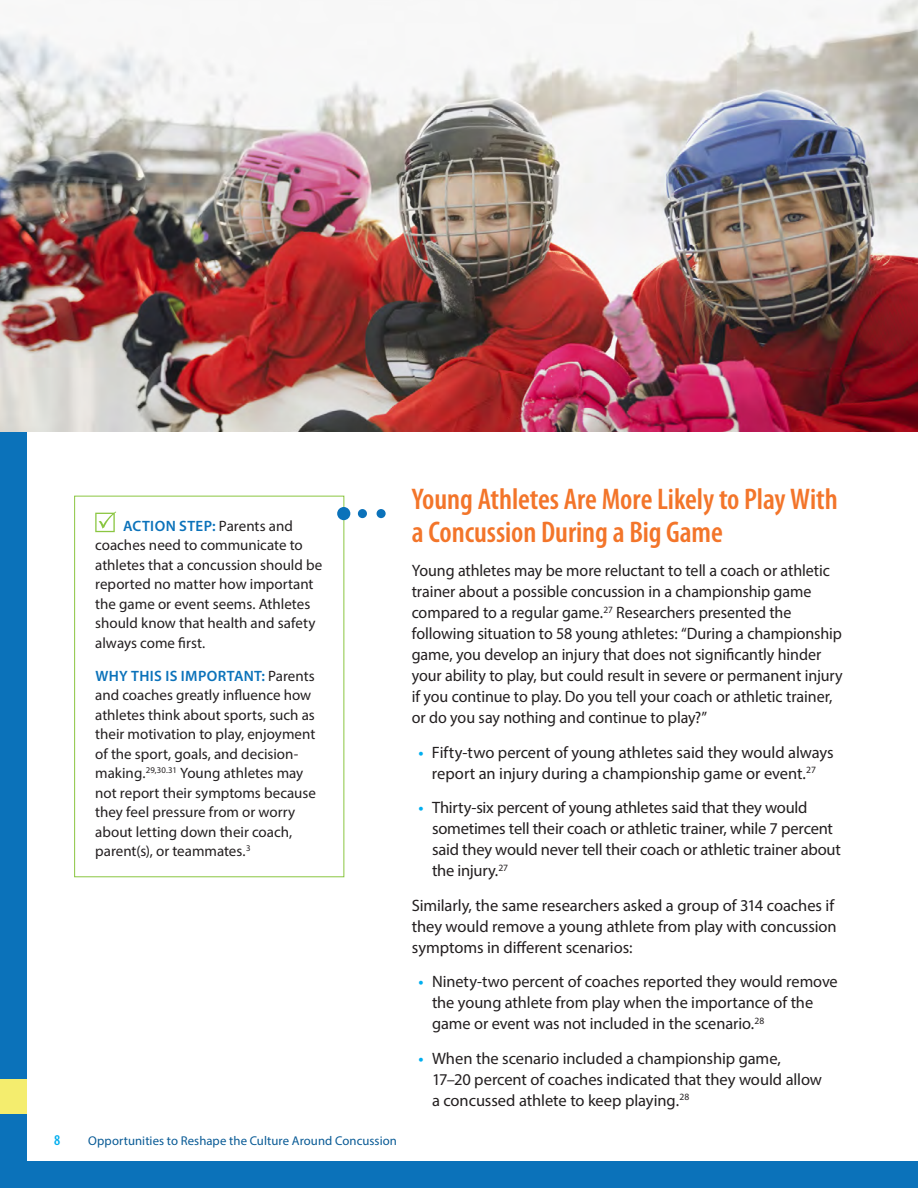
<style>
.page{position:relative;width:918px;height:1188px;background:#0b72ba}
.page>*{position:absolute;margin:0;border:0;box-sizing:border-box;transform-origin:0 0}
.t1{font:600 condensed 30px/33px "Myriad Pro";letter-spacing:-.005em;color:#f3752a}
.t2{font:16.5px/21px "Myriad Pro";letter-spacing:-.005em;color:#231f20}
.t3{font:600 16.5px "Myriad Pro";color:#00aeef}
.Action_Step{font:15px/19.5px "Myriad Pro";color:#231f20}
.t4{font:600 condensed 15px "Myriad Pro";color:#00aeef}
.t5{font:12.75px "Myriad Pro";letter-spacing:.005em;color:#085a95}
.s1{font-weight:600;color:#0b72ba}
</style>
<div class="page">
<div style="left:0;top:1079px;width:918px;height:35px;background:#f4ed6e"></div>
<div style="left:27px;top:27px;width:891px;height:1134px;background:#fff"></div>
<svg style="left:95px;top:511px;width:21px;height:21px"></svg>
<div style="left:74px;top:496px;width:270px;height:381px;border:1px solid #8bc642"></div>
<div style="left:337px;top:507px;width:13px;height:13px;background:#0b72ba;border-radius:50%"></div>
<div style="left:358px;top:509px;width:9px;height:9px;background:#0b72ba;border-radius:50%"></div>
<div style="left:377px;top:509px;width:9px;height:9px;background:#0b72ba;border-radius:50%"></div>
<img style="left:0;top:0;width:918px;height:432px">
<p class="Action_Step" style="left:95px;top:516px;width:229px;text-indent:28px"><span class="s1">ACTION STEP:</span> Parents and coaches need to communicate to athletes that a concussion should be reported no matter how important the game or event seems. Athletes should know that health and safety always come first.</p>
<p class="Action_Step" style="left:95px;top:666px;width:222px"><span class="s1">WHY THIS IS IMPORTANT:</span> Parents and coaches greatly influence how athletes think about sports, such as their motivation to play, enjoyment of the sport, goals, and decision&shy;making.<sup>29,30.31</sup> Young athletes may not report their symptoms because they feel pressure from or worry about letting down their coach, parent(s), or teammates.<sup>3</sup></p>
<p class="t4" style="left:54px;top:1131px;width:8px">8</p>
<p class="t5" style="left:88px;top:1133px;width:310px">Opportunities to Reshape the Culture Around Concussion</p>
<h3 class="t1" style="left:412px;top:482px;width:427px">Young Athletes Are More Likely to Play With a Concussion During a Big Game</h3>
<p class="t2" style="left:412px;top:560px;width:432px">Young athletes may be more reluctant to tell a coach or athletic trainer about a possible concussion in a championship game compared to a regular game.<sup>27</sup> Researchers presented the following situation to 58 young athletes: “During a championship game, you develop an injury that does not significantly hinder your ability to play, but could result in severe or permanent injury if you continue to play. Do you tell your coach or athletic trainer, or do you say nothing and continue to play?”</p>
<p class="t3" style="left:418px;top:741px;width:7px">•</p>
<p class="t2" style="left:432px;top:741px;width:403px">Fifty-two percent of young athletes said they would always report an injury during a championship game or event.<sup>27</sup></p>
<p class="t2" style="left:432px;top:797px;width:410px">Thirty-six percent of young athletes said that they would sometimes tell their coach or athletic trainer, while 7 percent said they would never tell their coach or athletic trainer about the injury.<sup>27</sup></p>
<p class="t2" style="left:412px;top:894px;width:426px">Similarly, the same researchers asked a group of 314 coaches if they would remove a young athlete from play with concussion symptoms in different scenarios:</p>
<p class="t3" style="left:418px;top:971px;width:7px">•</p>
<p class="t3" style="left:418px;top:797px;width:7px">•</p>
<p class="t2" style="left:432px;top:971px;width:407px">Ninety-two percent of coaches reported they would remove the young athlete from play when the importance of the game or event was not included in the scenario.<sup>28</sup></p>
<p class="t2" style="left:432px;top:1047px;width:392px">When the scenario included a championship game,<br>17–20 percent of coaches indicated that they would allow a concussed athlete to keep playing.<sup>28</sup></p>
<p class="t3" style="left:418px;top:1047px;width:7px">•</p>
</div>
